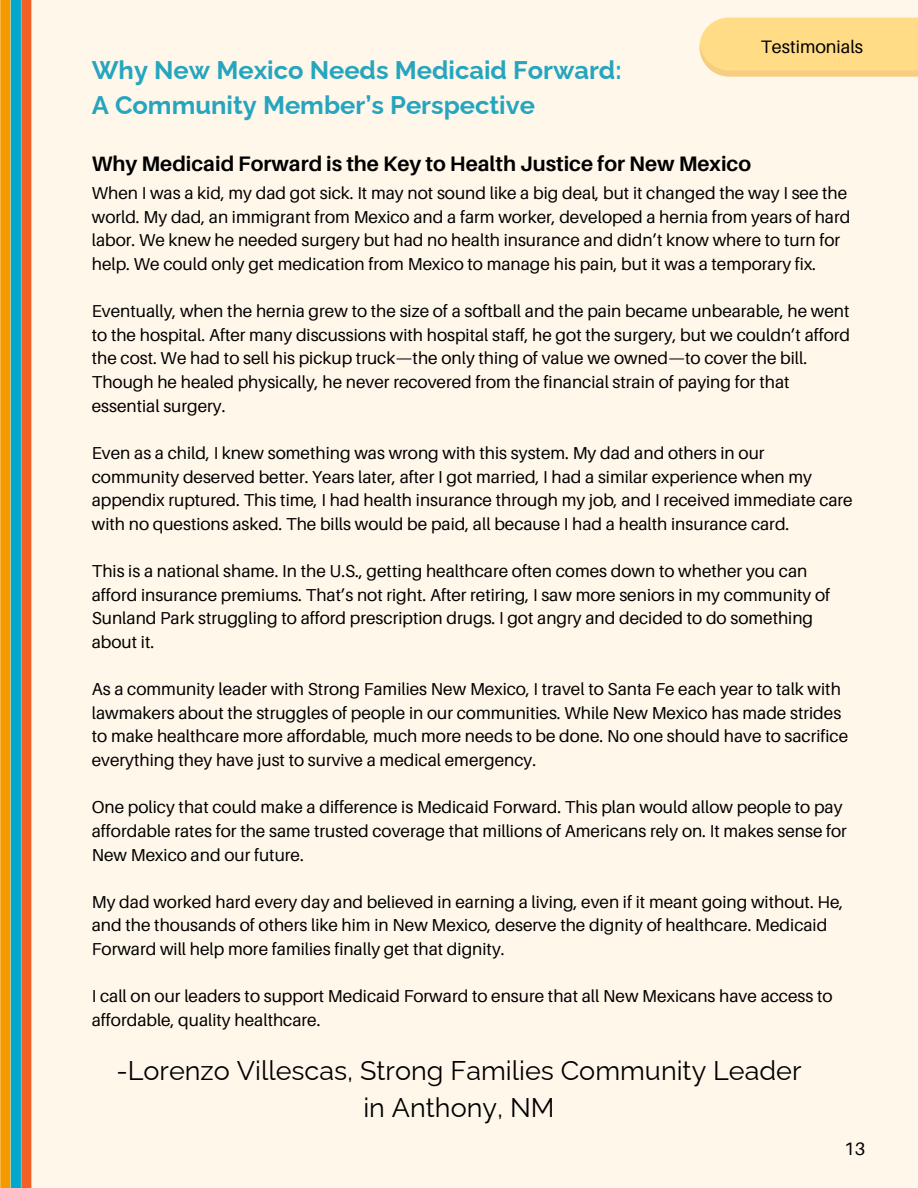
<style>
.page{position:relative;width:918px;height:1188px;background:#fff7ea}
.page>*{position:absolute;margin:0;border:0;box-sizing:border-box;transform-origin:0 0}
.t1{font:27px/37.2px "Raleway";color:#000;text-align:center}
.t2{font:700 25.5px/34.8px "Raleway";color:#26a5bf}
.t3{font:700 21px "Aileron";color:#000}
.t4{font:18px "Aileron";color:#000}
.t5{font:17.25px/23.7px "Aileron";color:#000}
</style>
<div class="page">
<div style="left:0;top:0;width:10px;height:1188px;background:#f39a00"></div>
<div style="left:21px;top:0;width:10px;height:1188px;background:#f26226"></div>
<div style="left:11px;top:0;width:10px;height:1188px;background:#00a9cc"></div>
<svg style="left:699px;top:18px;width:219px;height:59px;background:#fedb88"></svg>
<p class="t2" style="left:92px;top:52px;width:531px">Why New Mexico Needs Medicaid Forward:<br>A Community Member’s Perspective</p>
<h2 class="t3" style="left:92px;top:150px;width:661px">Why Medicaid Forward is the Key to Health Justice for New Mexico</h2>
<p class="t4" style="left:761px;top:35px;width:104px">Testimonials</p>
<p class="t5" style="left:92px;top:181px;width:760px">When I was a kid, my dad got sick. It may not sound like a big deal, but it changed the way I see the world. My dad, an immigrant from Mexico and a farm worker, developed a hernia from years of hard labor. We knew he needed surgery but had no health insurance and didn’t know where to turn for help. We could only get medication from Mexico to manage his pain, but it was a temporary fix.</p>
<h3 class="t5" style="left:92px;top:299px;width:760px">Eventually, when the hernia grew to the size of a softball and the pain became unbearable, he went to the hospital. After many discussions with hospital staff, he got the surgery, but we couldn’t afford the cost. We had to sell his pickup truck—the only thing of value we owned—to cover the bill.<br>Though he healed physically, he never recovered from the financial strain of paying for that essential surgery.</h3>
<p class="t5" style="left:92px;top:441px;width:762px">Even as a child, I knew something was wrong with this system. My dad and others in our community deserved better. Years later, after I got married, I had a similar experience when my appendix ruptured. This time, I had health insurance through my job, and I received immediate care with no questions asked. The bills would be paid, all because I had a health insurance card.</p>
<p class="t5" style="left:92px;top:559px;width:740px">This is a national shame. In the U.S., getting healthcare often comes down to whether you can afford insurance premiums. That’s not right. After retiring, I saw more seniors in my community of Sunland Park struggling to afford prescription drugs. I got angry and decided to do something about it.</p>
<p class="t5" style="left:92px;top:677px;width:758px">As a community leader with Strong Families New Mexico, I travel to Santa Fe each year to talk with lawmakers about the struggles of people in our communities. While New Mexico has made strides to make healthcare more affordable, much more needs to be done. No one should have to sacrifice everything they have just to survive a medical emergency.</p>
<p class="t5" style="left:92px;top:795px;width:757px">One policy that could make a difference is Medicaid Forward. This plan would allow people to pay affordable rates for the same trusted coverage that millions of Americans rely on. It makes sense for<br>New Mexico and our future.</p>
<p class="t5" style="left:92px;top:890px;width:753px">My dad worked hard every day and believed in earning a living, even if it meant going without. He, and the thousands of others like him in New Mexico, deserve the dignity of healthcare. Medicaid<br>Forward will help more families finally get that dignity.</p>
<p class="t5" style="left:92px;top:984px;width:742px">I call on our leaders to support Medicaid Forward to ensure that all New Mexicans have access to affordable, quality healthcare.</p>
<p class="t1" style="left:116px;top:1051px;width:687px">-Lorenzo Villescas, Strong Families Community Leader in Anthony, NM</p>
<h1 class="t4" style="left:844px;top:1138px;width:22px">13</h1>
</div>
